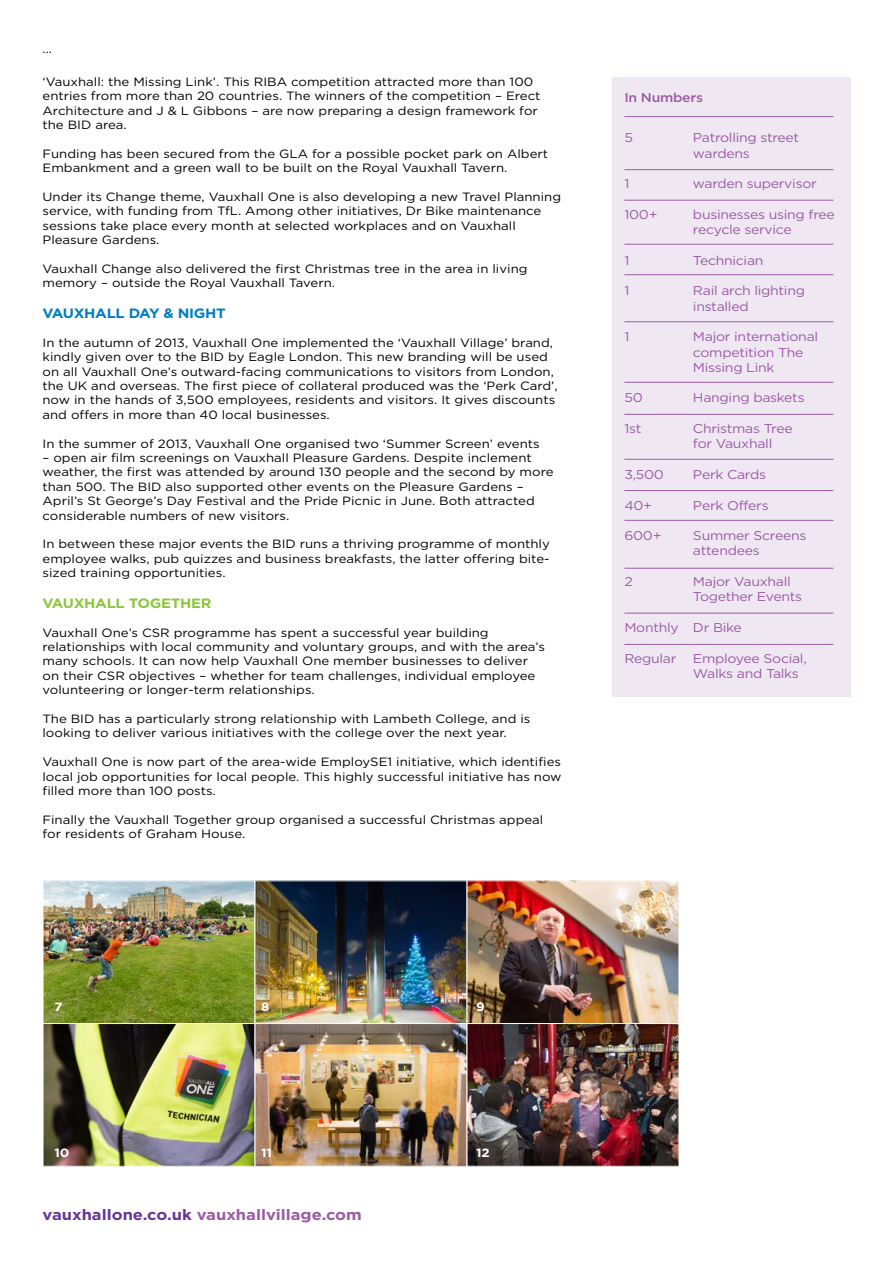
<style>
.page{position:relative;width:893px;height:1263px;background:#fff}
.page>*{position:absolute;margin:0;border:0;box-sizing:border-box;transform-origin:0 0}
.t1{font:700 15px "Gotham";color:#9b5ba4;scale:1.1 1}
.t2{font:700 13.5px "Gotham";letter-spacing:-.045em;color:#007dc3;scale:1.1 1}
.t3{font:700 13.5px "Gotham";color:#8dc63f;scale:1.1 1}
.t4{font:12.75px/15.3px "Gotham";letter-spacing:-.02em;color:#9b5ba4;scale:1.1 1}
.t5{font:500 12.75px "Gotham";letter-spacing:-.02em;color:#9b5ba4;scale:1.1 1}
.t6{font:12px/14.4px "Gotham";color:#000;scale:1.1 1}
.t7{font:700 12px "Gotham";color:#fff;scale:1.1 1}
.s1{color:#643695}
</style>
<div class="page">
<img style="left:45px;top:882px;width:632px;height:283px">
<div style="left:43px;top:880px;width:212px;height:144px;border:1px solid #fff"></div>
<div style="left:43px;top:1023px;width:212px;height:144px;border:1px solid #fff"></div>
<div style="left:254px;top:880px;width:213px;height:144px;border:1px solid #fff"></div>
<div style="left:254px;top:1023px;width:213px;height:144px;border:1px solid #fff"></div>
<div style="left:466px;top:880px;width:213px;height:144px;border:1px solid #fff"></div>
<div style="left:466px;top:1023px;width:213px;height:144px;border:1px solid #fff"></div>
<div style="left:612px;top:77px;width:238px;height:619px;background:#efe8f3"></div>
<hr style="left:624px;top:116px;width:209px;height:1px;background:#9b5ba4">
<hr style="left:624px;top:169px;width:209px;height:1px;background:#9b5ba4">
<hr style="left:624px;top:200px;width:209px;height:1px;background:#9b5ba4">
<hr style="left:624px;top:244px;width:209px;height:1px;background:#9b5ba4">
<hr style="left:624px;top:274px;width:209px;height:1px;background:#9b5ba4">
<hr style="left:624px;top:321px;width:209px;height:1px;background:#9b5ba4">
<hr style="left:624px;top:382px;width:209px;height:1px;background:#9b5ba4">
<hr style="left:624px;top:414px;width:209px;height:1px;background:#9b5ba4">
<hr style="left:624px;top:459px;width:209px;height:1px;background:#9b5ba4">
<hr style="left:624px;top:490px;width:209px;height:1px;background:#9b5ba4">
<hr style="left:624px;top:520px;width:209px;height:1px;background:#9b5ba4">
<hr style="left:624px;top:568px;width:209px;height:1px;background:#9b5ba4">
<hr style="left:624px;top:613px;width:209px;height:1px;background:#9b5ba4">
<hr style="left:624px;top:644px;width:209px;height:1px;background:#9b5ba4">
<p class="t6" style="left:43px;top:41px;width:10px">...</p>
<p class="t6" style="left:43px;top:74px;width:454px">‘Vauxhall: the Missing Link’. This RIBA competition attracted more than 100 entries from more than 20 countries. The winners of the competition – Erect Architecture and J &amp; L Gibbons – are now preparing a design framework for the BID area.</p>
<p class="t6" style="left:43px;top:146px;width:461px">Funding has been secured from the GLA for a possible pocket park on Albert<br>Embankment and a green wall to be built on the Royal Vauxhall Tavern.</p>
<p class="t6" style="left:43px;top:189px;width:473px">Under its Change theme, Vauxhall One is also developing a new Travel Planning service, with funding from TfL. Among other initiatives, Dr Bike maintenance sessions take place every month at selected workplaces and on Vauxhall Pleasure Gardens.</p>
<p class="t6" style="left:43px;top:261px;width:442px">Vauxhall Change also delivered the first Christmas tree in the area in living memory – outside the Royal Vauxhall Tavern.</p>
<p class="t2" style="left:43px;top:305px;width:19px">Vauxhall</p>
<p class="t2" style="left:129px;top:305px;width:90px">Day &amp; Night</p>
<p class="t6" style="left:43px;top:335px;width:470px">In the autumn of 2013, Vauxhall One implemented the ‘Vauxhall Village’ brand, kindly given over to the BID by Eagle London. This new branding will be used on all Vauxhall One’s outward-facing communications to visitors from London, the UK and overseas. The first piece of collateral produced was the ‘Perk Card’, now in the hands of 3,500 employees, residents and visitors. It gives discounts and offers in more than 40 local businesses.</p>
<p class="t6" style="left:43px;top:436px;width:453px">In the summer of 2013, Vauxhall One organised two ‘Summer Screen’ events</p>
<p class="t6" style="left:43px;top:450px;width:466px">– open air film screenings on Vauxhall Pleasure Gardens. Despite inclement weather, the first was attended by around 130 people and the second by more than 500. The BID also supported other events on the Pleasure Gardens – April’s St George’s Day Festival and the Pride Picnic in June. Both attracted considerable numbers of new visitors.</p>
<p class="t6" style="left:43px;top:537px;width:463px;text-align:justify">In between these major events the BID runs a thriving programme of monthly employee walks, pub quizzes and business breakfasts, the latter offering bite&shy;sized training opportunities.</p>
<p class="t3" style="left:43px;top:595px;width:19px">Vauxhall</p>
<p class="t3" style="left:129px;top:595px;width:77px">Together</p>
<p class="t6" style="left:43px;top:625px;width:458px">Vauxhall One’s CSR programme has spent a successful year building relationships with local community and voluntary groups, and with the area’s many schools. It can now help Vauxhall One member businesses to deliver on their CSR objectives – whether for team challenges, individual employee volunteering or longer-term relationships.</p>
<p class="t6" style="left:43px;top:711px;width:445px">The BID has a particularly strong relationship with Lambeth College, and is looking to deliver various initiatives with the college over the next year.</p>
<p class="t6" style="left:43px;top:755px;width:473px;text-align:justify">Vauxhall One is now part of the area-wide EmploySE1 initiative, which identifies local job opportunities for local people. This highly successful initiative has now filled more than 100 posts.</p>
<p class="t6" style="left:43px;top:812px;width:457px">Finally the Vauxhall Together group organised a successful Christmas appeal for residents of Graham House.</p>
<p class="t5" style="left:624px;top:90px;width:73px">In Numbers</p>
<p class="t4" style="left:624px;top:130px;width:9px">5</p>
<p class="t4" style="left:624px;top:176px;width:6px">1</p>
<p class="t4" style="left:624px;top:206px;width:32px">100+</p>
<p class="t4" style="left:624px;top:252px;width:6px">1</p>
<p class="t4" style="left:624px;top:283px;width:6px">1</p>
<p class="t4" style="left:624px;top:329px;width:6px">1</p>
<p class="t4" style="left:624px;top:390px;width:18px">50</p>
<p class="t4" style="left:624px;top:421px;width:17px">1st</p>
<p class="t4" style="left:624px;top:467px;width:37px">3,500</p>
<p class="t4" style="left:624px;top:497px;width:27px">40+</p>
<p class="t4" style="left:624px;top:528px;width:35px">600+</p>
<p class="t4" style="left:624px;top:574px;width:9px">2</p>
<p class="t4" style="left:624px;top:620px;width:51px">Monthly</p>
<p class="t4" style="left:624px;top:650px;width:49px">Regular</p>
<p class="t4" style="left:693px;top:130px;width:98px">Patrolling street wardens</p>
<p class="t4" style="left:693px;top:176px;width:114px">warden supervisor</p>
<p class="t4" style="left:693px;top:206px;width:130px">businesses using free recycle service</p>
<p class="t4" style="left:693px;top:252px;width:66px">Technician</p>
<p class="t4" style="left:693px;top:283px;width:103px">Rail arch lighting installed</p>
<p class="t4" style="left:693px;top:329px;width:115px">Major international competition The<br>Missing Link</p>
<p class="t4" style="left:693px;top:390px;width:103px">Hanging baskets</p>
<p class="t4" style="left:693px;top:421px;width:92px">Christmas Tree for Vauxhall</p>
<p class="t4" style="left:693px;top:467px;width:68px">Perk Cards</p>
<p class="t4" style="left:693px;top:497px;width:70px">Perk Offers</p>
<p class="t4" style="left:693px;top:528px;width:105px">Summer Screens attendees</p>
<p class="t4" style="left:693px;top:574px;width:101px">Major Vauxhall<br>Together Events</p>
<p class="t4" style="left:693px;top:620px;width:46px">Dr Bike</p>
<p class="t4" style="left:693px;top:650px;width:105px">Employee Social,<br>Walks and Talks</p>
<p class="t7" style="left:54px;top:1000px;width:9px">7</p>
<p class="t7" style="left:261px;top:1000px;width:9px">8</p>
<p class="t7" style="left:476px;top:1000px;width:9px">9</p>
<p class="t7" style="left:54px;top:1146px;width:15px">10</p>
<p class="t7" style="left:261px;top:1146px;width:11px">11</p>
<p class="t7" style="left:476px;top:1146px;width:14px">12</p>
<p class="t1" style="left:43px;top:1206px;width:292px"><span class="s1">vauxhallone.co.uk</span> vauxhallvillage.com</p>
</div>
